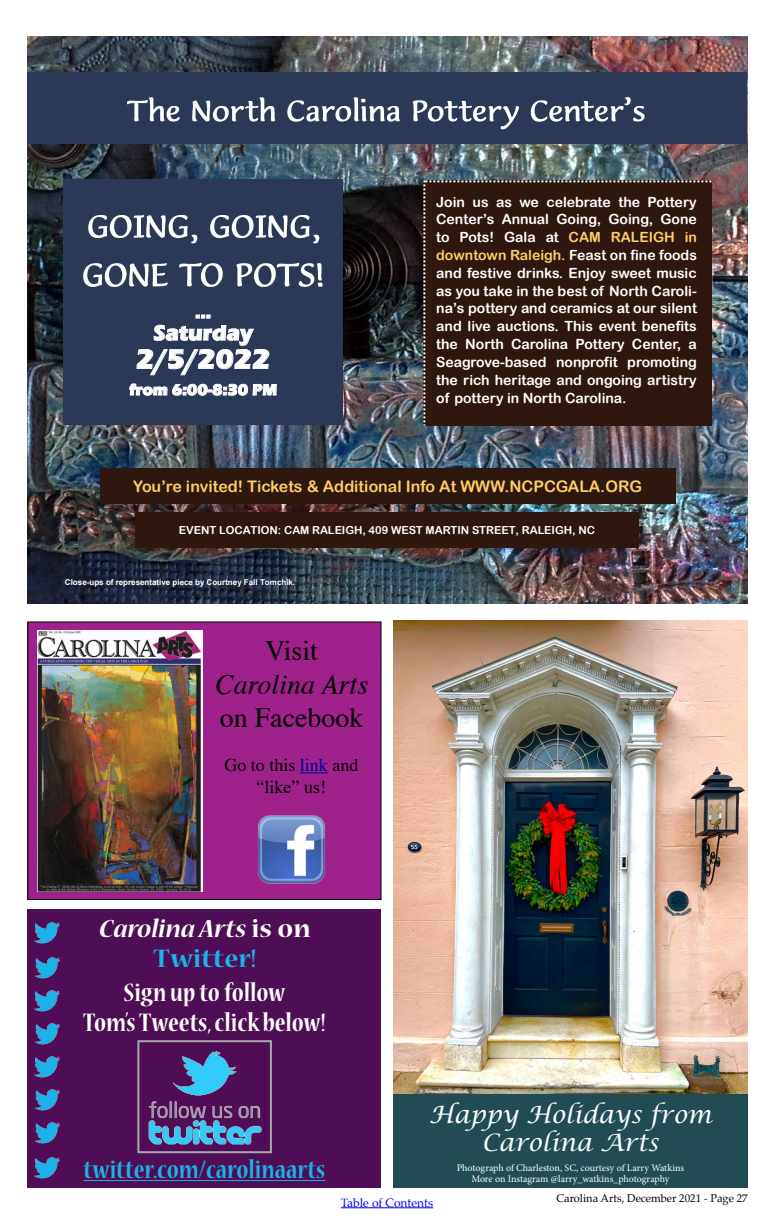
<style>
.page{position:relative;width:774px;height:1224px;background:#fff}
.page>*{position:absolute;margin:0;border:0;box-sizing:border-box;transform-origin:0 0}
.t1{font:700 condensed 28px/30px "Nueva Std";color:#fff;text-align:center}
.t2{font:italic 700 28px/30px "Nueva Std";color:#fff;text-align:center}
.t3{font:700 condensed 28px "Nueva Std";color:#1ab2e8}
.t4{font:28px "Times";color:#000}
.t5{font:italic 28px "Times";color:#000}
.t6{font:700 28px "Eras ITC";color:#fff}
.t7{font:italic 24px/28px "Lucida Calligraphy";color:#fff;text-align:center}
.t8{font:700 22px "Eras ITC";color:#fff}
.t9{font:18px/21.6px "Times";color:#000;text-align:center}
.t10{font:700 18px "Eras ITC";color:#fff}
.t11{font:16px "Arial Rounded MT Bold";color:#fc6}
.t12{font:700 16px "Eras ITC";color:#fff}
.t13{font:14.1px "Arial Rounded MT Bold";color:#fff}
.t14{font:14px/17.8px "Arial Rounded MT Bold";color:#fff;text-align:justify}
.t15{font:12px "Palatino";color:#00f}
.t16{font:11.1px "Arial Rounded MT Bold";letter-spacing:-.005em;color:#fff}
.t17{font:11px "Palatino";color:#000}
.t18{font:10px/11px "Minion Pro";letter-spacing:-.005em;color:#fff;text-align:center}
.t19{font:700 8px "Arial";color:#fff}
.s1{color:#fc6}
.s2{color:#000096}
.s3{font-style:normal}
.s4{font-style:normal;color:#1ab2e8}
</style>
<div class="page">
<hr style="left:341px;top:1207px;width:92px;height:1px;background:#00f">
<div style="left:27px;top:909px;width:354px;height:279px;background:#4f0d55"></div>
<svg style="left:137px;top:1040px;width:135px;height:114px"></svg>
<img style="left:34px;top:922px;width:26px;height:22px">
<img style="left:35px;top:957px;width:25px;height:22px">
<img style="left:34px;top:990px;width:26px;height:22px">
<img style="left:35px;top:1023px;width:25px;height:22px">
<img style="left:34px;top:1056px;width:26px;height:22px">
<img style="left:35px;top:1089px;width:25px;height:22px">
<img style="left:35px;top:1122px;width:25px;height:22px">
<img style="left:34px;top:1157px;width:26px;height:22px">
<hr style="left:83px;top:1180px;width:242px;height:1px;background:#1ab2e8">
<div style="left:28px;top:622px;width:353px;height:277px;background:#9f218b"></div>
<img style="left:37px;top:631px;width:166px;height:261px">
<svg style="left:300px;top:772px;width:28px;height:1px"></svg>
<img style="left:258px;top:815px;width:67px;height:69px">
<div style="left:393px;top:621px;width:354px;height:567px;background:#214c53"></div>
<img style="left:393px;top:621px;width:354px;height:472px">
<img style="left:27px;top:36px;width:720px;height:567px">
<div style="left:27px;top:72px;width:720px;height:72px;background:#2b3856"></div>
<img style="left:128px;top:97px;width:496px;height:33px">
<img style="left:624px;top:97px;width:7px;height:9px">
<img style="left:633px;top:106px;width:12px;height:16px">
<div style="left:63px;top:180px;width:280px;height:245px;background:#2b3856"></div>
<img style="left:88px;top:206px;width:259px;height:42px">
<img style="left:83px;top:262px;width:240px;height:25px">
<svg style="left:129px;top:314px;width:148px;height:82px"></svg>
<div style="left:423px;top:180px;width:288px;height:246px;background:#2d170e"></div>
<div style="left:100px;top:468px;width:576px;height:36px;background:#2d170e"></div>
<div style="left:135px;top:512px;width:504px;height:36px;background:#2d170e"></div>
<p class="t10" style="left:195px;top:302px;width:18px">…</p>
<h3 class="t8" style="left:153px;top:320px;width:101px">Saturday</h3>
<h1 class="t6" style="left:136px;top:343px;width:136px">2/5/2022</h1>
<p class="t12" style="left:129px;top:381px;width:149px">from 6:00-8:30 PM</p>
<p class="t14" style="left:436px;top:193px;width:262px">Join us as we celebrate the Pottery Center’s Annual Going, Going, Gone to Pots! Gala at <span class="s1">CAM RALEIGH in downtown Raleigh.</span> Feast on fine foods and festive drinks. Enjoy sweet music as you take in the best of North Caroli-</p>
<p class="t13" style="left:436px;top:300px;width:262px">na’s pottery and ceramics at our silent</p>
<p class="t14" style="left:436px;top:317px;width:262px">and live auctions. This event benefits the North Carolina Pottery Center, a Seagrove-based nonprofit promoting the rich heritage and ongoing artistry of pottery in North Carolina.</p>
<p class="t11" style="left:133px;top:477px;width:510px">You’re invited! Tickets &amp; Additional Info At WWW.NCPCGALA.ORG</p>
<p class="t16" style="left:179px;top:524px;width:418px">EVENT LOCATION: CAM RALEIGH, 409 WEST MARTIN STREET, RALEIGH, NC</p>
<p class="t19" style="left:65px;top:577px;width:232px">Close-ups of representative piece by Courtney Fall Tomchik.</p>
<h1 class="t4" style="left:265px;top:624px;width:54px">Visit</h1>
<h1 class="t5" style="left:215px;top:660px;width:155px">Carolina Arts</h1>
<h1 class="t4" style="left:220px;top:692px;width:145px">on Facebook</h1>
<p class="t9" style="left:224px;top:753px;width:136px">Go to this <span class="s2">link</span> and “like” us!</p>
<h1 class="t2" style="left:99px;top:915px;width:213px">Carolina Arts <span class="s3">is on<br></span><span class="s4">Twitter!</span></h1>
<h1 class="t1" style="left:83px;top:979px;width:244px">Sign up to follow<br>Tom’s Tweets, click below!</h1>
<h1 class="t3" style="left:83px;top:1157px;width:244px">twitter.com/carolinaarts</h1>
<h2 class="t7" style="left:429px;top:1101px;width:284px">Happy Holidays from<br>Carolina Arts</h2>
<p class="t18" style="left:457px;top:1163px;width:229px">Photograph of Charleston, SC, courtesy of Larry Watkins<br>More on Instagram @larry_watkins_photography</p>
<p class="t15" style="left:341px;top:1192px;width:94px">Table of Contents</p>
<p class="t17" style="left:556px;top:1189px;width:193px">Carolina Arts, December 2021 - Page 27</p>
</div>
